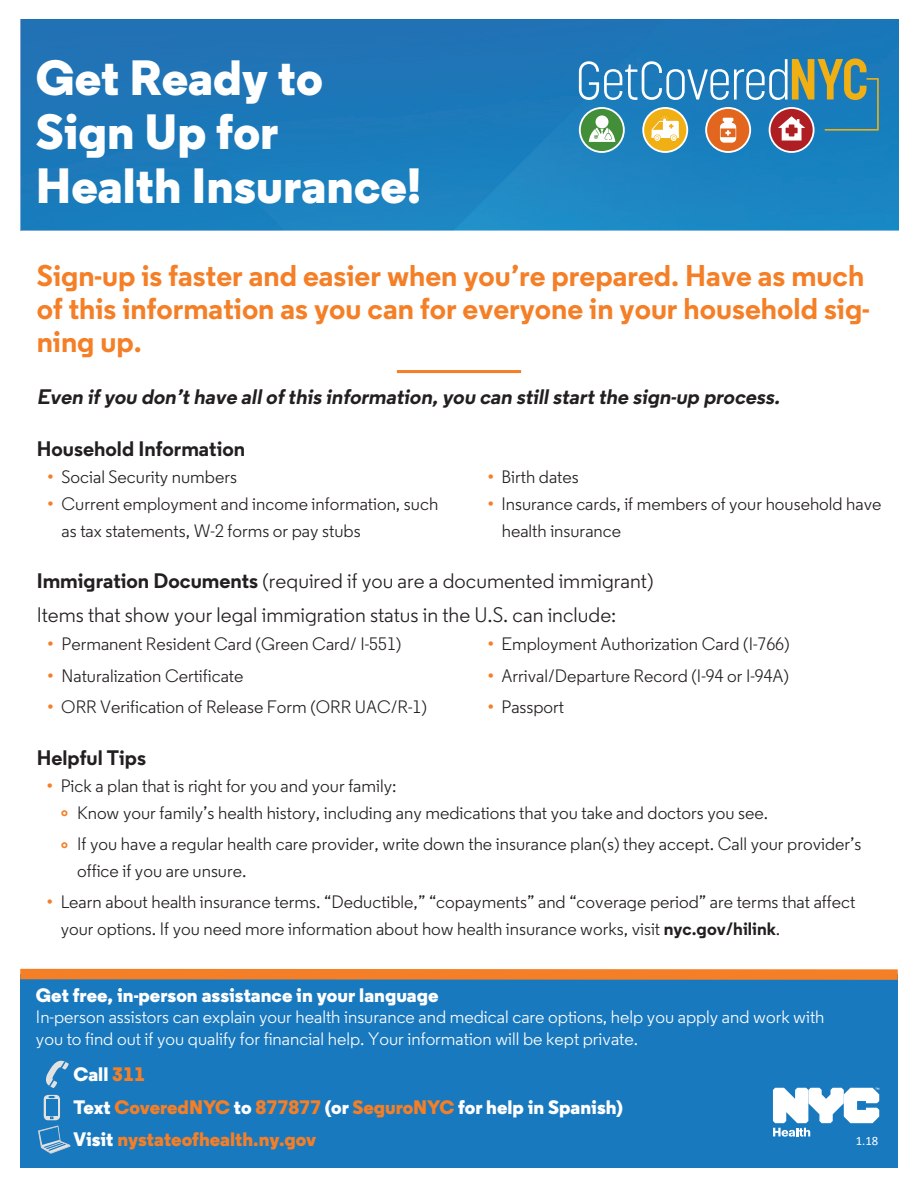
<style>
.page{position:relative;width:918px;height:1188px;background:#fff}
.page>*{position:absolute;margin:0;border:0;box-sizing:border-box;transform-origin:0 0}
.t1{font:800 49.5px/54px "A2 Regular";color:#fff}
.t2{font:700 30px/33px "A2 Regular";color:#f47f26}
.t3{font:21px/33.8px "A2 Regular";color:#231f20}
.t4{font:italic 700 21px "A2 Regular";color:#231f20}
.t5{font:700 21px "A2 Regular";color:#231f20}
.t6{font:800 19.5px/32.4px "A2 Regular";color:#f47f26}
.t7{font:800 19.5px "A2 Regular";color:#fff}
.t8{font:18px/27px "A2 Regular";color:#231f20}
.t9{font:18px/21.6px "A2 Regular";color:#fff}
.t10{font:12.75px "Calibri";color:#fff}
.s1{font-weight:700;color:#f47f26}
.s2{font-weight:700}
.s3{color:#fff}
</style>
<div class="page">
<img style="left:21px;top:20px;width:878px;height:210px">
<hr style="left:397px;top:370px;width:124px;height:3px;background:#f47f26">
<svg style="left:579px;top:58px;width:300px;height:95px;background:#6090a3"></svg>
<div style="left:20px;top:975px;width:878px;height:193px;background:#1979bf"></div>
<svg style="left:20px;top:968px;width:878px;height:12px;background:#ed8a3e"></svg>
<svg style="left:44px;top:1095px;width:16px;height:25px"></svg>
<svg style="left:46px;top:1060px;width:23px;height:39px"></svg>
<div style="left:46px;top:1099px;width:11px;height:17px;background:#1979bf"></div>
<svg style="left:38px;top:1125px;width:33px;height:29px"></svg>
<svg style="left:773px;top:1088px;width:106px;height:49px"></svg>
<h1 class="t1" style="left:36px;top:51px;width:387px">Get Ready to<br>Sign Up for<br>Health Insurance!</h1>
<h2 class="t2" style="left:37px;top:259px;width:835px">Sign-up is faster and easier when you’re prepared. Have as much of this information as you can for everyone in your household sig&shy;ning up.</h2>
<p class="t4" style="left:37px;top:383px;width:749px">Even ifyou don’thave allofthis information,you can stillstartthe sign-up process.</p>
<p class="t5" style="left:37px;top:435px;width:210px">Household Information</p>
<p class="t8" style="left:47px;top:463px;width:191px"><span class="s1">•</span> Social Security numbers</p>
<p class="t8" style="left:62px;top:490px;width:378px;text-indent:-14px"><span class="s1">•</span> Current employment and income information, such as tax statements, W-2 forms or pay stubs</p>
<p class="t8" style="left:488px;top:463px;width:93px"><span class="s1">•</span> Birth dates</p>
<p class="t8" style="left:502px;top:490px;width:381px;text-indent:-14px"><span class="s1">•</span> Insurance cards, if members of your household have health insurance</p>
<p class="t3" style="left:37px;top:564px;width:618px"><span class="s2">Immigration Documents</span> (required if you are a documented immigrant)<br>Items that show your legal immigration status in the U.S. can include:</p>
<p class="t8" style="left:47px;top:631px;width:356px"><span class="s1">•</span> Permanent Resident Card (Green Card/ I-551)</p>
<p class="t8" style="left:47px;top:662px;width:198px"><span class="s1">•</span> Naturalization Certificate</p>
<p class="t8" style="left:47px;top:693px;width:381px"><span class="s1">•</span> ORR Verification of Release Form (ORR UAC/R-1)</p>
<p class="t8" style="left:488px;top:631px;width:304px"><span class="s1">•</span> Employment Authorization Card (I-766)</p>
<p class="t8" style="left:488px;top:662px;width:303px"><span class="s1">•</span> Arrival/Departure Record (I-94 or I-94A)</p>
<p class="t8" style="left:488px;top:693px;width:78px"><span class="s1">•</span> Passport</p>
<p class="t5" style="left:37px;top:744px;width:111px">Helpful Tips</p>
<p class="t8" style="left:61px;top:772px;width:709px;text-indent:-14px"><span class="s1">•</span> Pick a plan that is right for you and your family:<br><span class="s1">°</span> Know your family’s health history, including any medications that you take and doctors you see.</p>
<p class="t8" style="left:77px;top:830px;width:786px;text-indent:-17px"><span class="s1">°</span> If you have a regular health care provider, write down the insurance plan(s) they accept. Call your provider’s office if you are unsure.</p>
<p class="t8" style="left:61px;top:889px;width:796px;text-indent:-14px"><span class="s1">•</span> Learn about health insurance terms. “Deductible,” “copayments” and “coverage period” are terms that affect your options. If you need more information about how health insurance works, visit <span class="s2">nyc.gov/hilink</span>.</p>
<p class="t7" style="left:36px;top:983px;width:404px">Get free, in-person assistance in your language</p>
<p class="t9" style="left:36px;top:1006px;width:790px">In-person assistors can explain your health insurance and medical care options, help you apply and work with you to find out if you qualify for financial help. Your information will be kept private.</p>
<p class="t6" style="left:74px;top:1059px;width:551px"><span class="s3">Call</span> 311<br><span class="s3">Text</span> CoveredNYC <span class="s3">to</span> 877877 <span class="s3">(or</span> SeguroNYC <span class="s3">for help in Spanish)<br>Visit</span> nystateofhealth.ny.gov</p>
<p class="t10" style="left:856px;top:1133px;width:24px">1.18</p>
</div>
